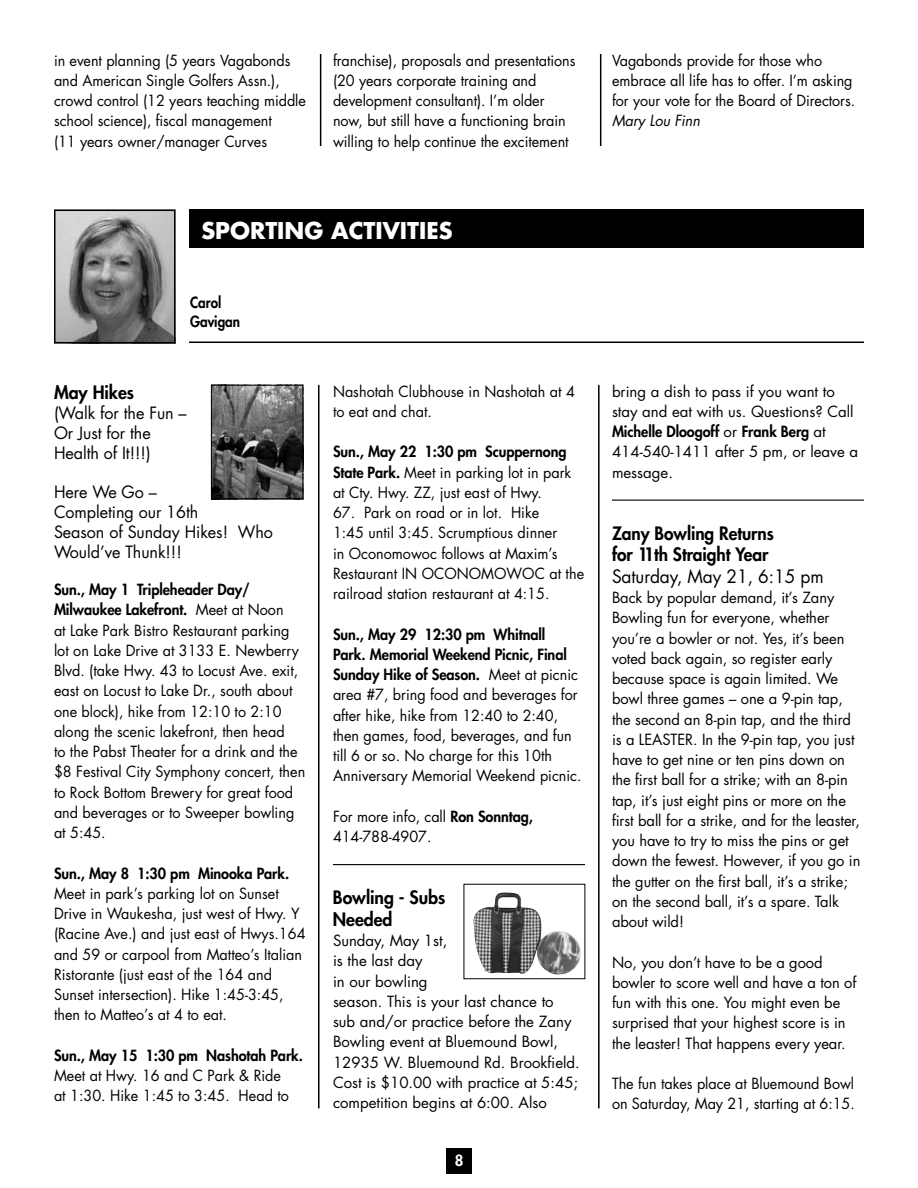
<style>
.page{position:relative;width:918px;height:1188px;background:#fff}
.page>*{position:absolute;margin:0;border:0;box-sizing:border-box;transform-origin:0 0}
.t1{font:700 22.5px "Futura";color:#fff}
.t2{font:800 18px/21.6px "Futura";letter-spacing:-.005em;color:#000;scale:.96 1}
.t3{font:800 18px/21.6px "Futura";letter-spacing:-.005em;color:#000}
.t4{font:18px "Futura";letter-spacing:-.005em;color:#000;scale:.96 1}
.t5{font:16.5px/19.8px "Futura";letter-spacing:-.005em;color:#000}
.t6{font:15px/20.2px "Futura";color:#000;scale:.96 1}
.t7{font:15px/20.2px "Futura";color:#000}
.t8{font:800 15px "Futura";letter-spacing:-.005em;color:#000;scale:.96 1}
.t9{font:800 15px/19.5px "Futura";letter-spacing:-.005em;color:#000;scale:.9 1}
.t10{font:italic 15px "Futura";letter-spacing:-.005em;color:#000;scale:.96 1}
.t11{font:800 15px "Futura";color:#fff}
.s1{font-weight:800}
</style>
<div class="page">
<div style="left:446px;top:1148px;width:26px;height:26px;background:#000"></div>
<div style="left:189px;top:210px;width:675px;height:38px;background:#000"></div>
<img style="left:57px;top:213px;width:116px;height:127px">
<div style="left:54px;top:210px;width:122px;height:133px;border:2px solid #000"></div>
<hr style="left:189px;top:342px;width:675px;height:1px;background:#000">
<hr style="left:333px;top:864px;width:252px;height:1px;background:#000">
<hr style="left:612px;top:500px;width:252px;height:1px;background:#000">
<hr style="left:318px;top:385px;width:2px;height:723px;background:#000">
<hr style="left:598px;top:385px;width:2px;height:723px;background:#000">
<img style="left:213px;top:387px;width:88px;height:110px">
<div style="left:211px;top:385px;width:92px;height:114px;border:1px solid #000"></div>
<img style="left:474px;top:892px;width:107px;height:82px">
<hr style="left:320px;top:54px;width:1px;height:92px;background:#000">
<hr style="left:600px;top:54px;width:1px;height:92px;background:#000">
<p class="t6" style="left:54px;top:50px;width:264px">in event planning (5 years Vagabonds and American Single Golfers Assn.), crowd control (12 years teaching middle school science), fiscal management<br>(11 years owner/manager Curves</p>
<p class="t6" style="left:333px;top:50px;width:254px">franchise), proposals and presentations (20 years corporate training and development consultant). I’m older now, but still have a functioning brain willing to help continue the excitement</p>
<p class="t6" style="left:612px;top:50px;width:255px">Vagabonds provide for those who embrace all life has to offer. I’m asking for your vote for the Board of Directors.</p>
<p class="t10" style="left:612px;top:111px;width:93px">Mary Lou Finn</p>
<h1 class="t1" style="left:201px;top:215px;width:17px">SPO</h1>
<h1 class="t1" style="left:250px;top:215px;width:204px">RTING ACTIVITIES</h1>
<p class="t9" style="left:190px;top:292px;width:57px">Carol<br>Gavigan</p>
<p class="t3" style="left:54px;top:381px;width:82px">May Hikes</p>
<p class="t5" style="left:54px;top:403px;width:134px">(Walk for the Fun –<br>Or Just for the<br>Health of It!!!)</p>
<p class="t5" style="left:54px;top:482px;width:221px">Here We Go –<br>Completing our 16th<br>Season of Sunday Hikes! Who<br>Would’ve Thunk!!!</p>
<p class="t6" style="left:54px;top:579px;width:263px"><span class="s1">Sun., May 1 Tripleheader Day/ Milwaukee Lakefront.</span> Meet at Noon<br>at Lake Park Bistro Restaurant parking lot on Lake Drive at 3133 E. Newberry Blvd. (take Hwy. 43 to Locust Ave. exit, east on Locust to Lake Dr., south about one block), hike from 12:10 to 2:10 along the scenic lakefront, then head<br>to the Pabst Theater for a drink and the $8 Festival City Symphony concert, then to Rock Bottom Brewery for great food and beverages or to Sweeper bowling at 5:45.</p>
<p class="t8" style="left:54px;top:863px;width:247px">Sun., May 8 1:30 pm Minooka Park.</p>
<p class="t6" style="left:54px;top:883px;width:264px">Meet in park’s parking lot on Sunset Drive in Waukesha, just west of Hwy. Y (Racine Ave.) and just east of Hwys.164 and 59 or carpool from Matteo’s Italian Ristorante (just east of the 164 and Sunset intersection). Hike 1:45-3:45, then to Matteo’s at 4 to eat.</p>
<p class="t8" style="left:54px;top:1045px;width:261px">Sun., May 15 1:30 pm Nashotah Park.</p>
<p class="t6" style="left:54px;top:1065px;width:246px">Meet at Hwy. 16 and C Park &amp; Ride at 1:30. Hike 1:45 to 3:45. Head to</p>
<p class="t6" style="left:333px;top:381px;width:254px">Nashotah Clubhouse in Nashotah at 4 to eat and chat.</p>
<p class="t6" style="left:333px;top:442px;width:250px"><span class="s1">Sun., May 22 1:30 pm Scuppernong<br>State Park.</span> Meet in parking lot in park at Cty. Hwy. ZZ, just east of Hwy.</p>
<p class="t6" style="left:333px;top:502px;width:263px">67. Park on road or in lot. Hike<br>1:45 until 3:45. Scrumptious dinner<br>in Oconomowoc follows at Maxim’s Restaurant IN OCONOMOWOC at the railroad station restaurant at 4:15.</p>
<p class="t6" style="left:333px;top:624px;width:260px"><span class="s1">Sun., May 29 12:30 pm Whitnall Park. Memorial Weekend Picnic, Final Sunday Hike of Season.</span> Meet at picnic area #7, bring food and beverages for after hike, hike from 12:40 to 2:40, then games, food, beverages, and fun till 6 or so. No charge for this 10th Anniversary Memorial Weekend picnic.</p>
<p class="t6" style="left:333px;top:806px;width:210px">For more info, call <span class="s1">Ron Sonntag,<br></span>414-788-4907.</p>
<p class="t3" style="left:333px;top:886px;width:114px">Bowling - Subs<br>Needed</p>
<p class="t7" style="left:333px;top:930px;width:248px">Sunday, May 1st,<br>is the last day<br>in our bowling<br>season. This is your last chance to<br>sub and/or practice before the Zany<br>Bowling event at Bluemound Bowl,<br>12935 W. Bluemound Rd. Brookfield.<br>Cost is $10.00 with practice at 5:45; competition begins at 6:00. Also</p>
<p class="t11" style="left:455px;top:1151px;width:10px">8</p>
<p class="t7" style="left:612px;top:381px;width:248px">bring a dish to pass if you want to stay and eat with us. Questions? Call<br><span class="s1">Michelle Dloogoff</span> or <span class="s1">Frank Berg</span> at<br>414-540-1411 after 5 pm, or leave a message.</p>
<p class="t2" style="left:612px;top:522px;width:170px">Zany Bowling Returns for 11th Straight Year</p>
<p class="t4" style="left:612px;top:564px;width:222px">Saturday, May 21, 6:15 pm</p>
<p class="t7" style="left:612px;top:587px;width:250px">Back by popular demand, it’s Zany Bowling fun for everyone, whether you’re a bowler or not. Yes, it’s been voted back again, so register early because space is again limited. We bowl three games – one a 9-pin tap, the second an 8-pin tap, and the third is a LEASTER. In the 9-pin tap, you just have to get nine or ten pins down on the first ball for a strike; with an 8-pin tap, it’s just eight pins or more on the first ball for a strike, and for the leaster, you have to try to miss the pins or get down the fewest. However, if you go in the gutter on the first ball, it’s a strike; on the second ball, it’s a spare. Talk about wild!</p>
<p class="t7" style="left:612px;top:952px;width:246px">No, you don’t have to be a good bowler to score well and have a ton of fun with this one. You might even be surprised that your highest score is in the leaster! That happens every year.</p>
<p class="t6" style="left:612px;top:1073px;width:254px">The fun takes place at Bluemound Bowl on Saturday, May 21, starting at 6:15.</p>
</div>
